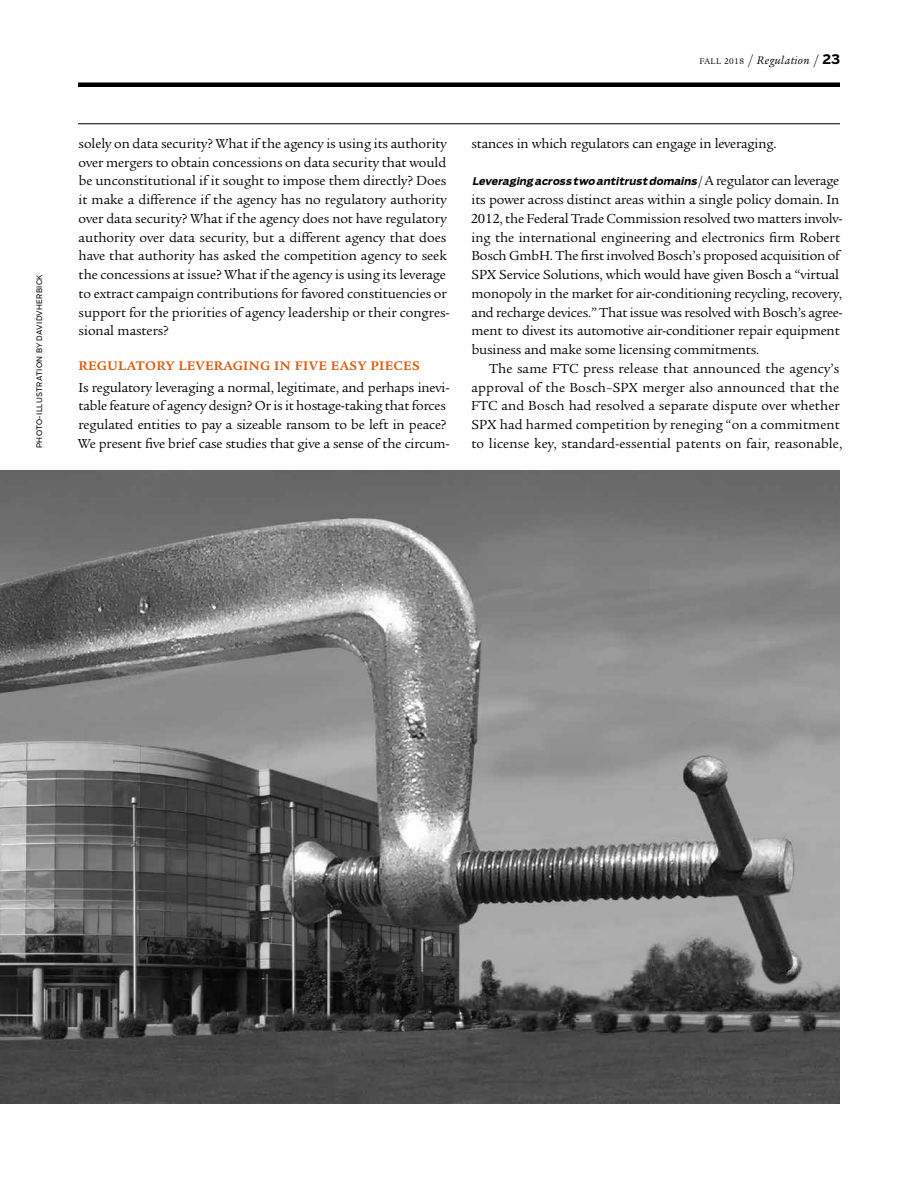
<style>
.page{position:relative;width:918px;height:1188px;background:#fff}
.page>*{position:absolute;margin:0;border:0;box-sizing:border-box;transform-origin:0 0}
.t1{font:14.25px/18.8px "Legacy Serif ITC Pro";letter-spacing:-.01em;color:#000}
.t2{font:14.25px "Legacy Serif ITC Pro";letter-spacing:.01em;color:#000}
.t3{font:700 13.5px "Legacy Serif ITC Pro";letter-spacing:.025em;color:#db6015}
.t4{font:italic 12px "Legacy Serif ITC Pro";letter-spacing:.04em;color:#000}
.t5{font:italic 700 10.5px "Boomer";color:#000}
.t6{font:7.5px "Boomer";letter-spacing:.05em;color:#000}
.s1{font-style:normal;font-size:9px}
.s2{font-style:normal;font-size:13.5px}
.s3{font-family:"Boomer";font-weight:700;font-style:normal;font-size:13.5px}
.s4{font-weight:300;font-style:normal;font-size:16.5px}
.s5{font-family:"Legacy Serif ITC Pro";font-weight:400;font-style:normal;font-size:14.25px}
</style>
<div class="page">
<hr style="left:78px;top:123px;width:762px;height:1px;background:#000">
<div style="left:78px;top:82px;width:762px;height:5px;background:#000"></div>
<img style="left:0;top:470px;width:840px;height:634px">
<p class="t6" style="left:35px;top:448px;width:175px;rotate:-90deg">PHOTO-ILLUSTRATION BY DAVIDVHERBICK</p>
<p class="t4" style="left:699px;top:52px;width:142px"><span class="s1">FALL 2018</span> <span class="s2">/</span> Regulation <span class="s2">/</span> <span class="s3">23</span></p>
<p class="t1" style="left:79px;top:134px;width:373px">solely on data security? What if the agency is using its authority over mergers to obtain concessions on data security that would be unconstitutional if it sought to impose them directly? Does it make a difference if the agency has no regulatory authority over data security? What if the agency does not have regulatory authority over data security, but a different agency that does have that authority has asked the competition agency to seek the concessions at issue? What if the agency is using its leverage to extract campaign contributions for favored constituencies or support for the priorities of agency leadership or their congres&shy;sional masters?</p>
<p class="t3" style="left:78px;top:357px;width:343px">REGULATORY LEVERAGING IN FIVE EASY PIECES</p>
<p class="t1" style="left:78px;top:377px;width:373px">Is regulatory leveraging a normal, legitimate, and perhaps inevi&shy;table feature of agency design? Or is it hostage-taking that forces regulated entities to pay a sizeable ransom to be left in peace?<br>We present five brief case studies that give a sense of the circum-</p>
<p class="t1" style="left:472px;top:134px;width:306px">stances in which regulators can engage in leveraging.</p>
<p class="t5" style="left:472px;top:175px;width:369px">Leveraging across two antitrust domains <span class="s4">/</span> <span class="s5">A r e g u l a t o r c a n l eve r ag e</span></p>
<p class="t1" style="left:471px;top:190px;width:374px">its power across distinct areas within a single policy domain. In 2012, the Federal Trade Commission resolved two matters involv&shy;ing the international engineering and electronics firm Robert Bosch GmbH. The first involved Bosch’s proposed acquisition of SPX Service Solutions, which would have given Bosch a “virtual monopoly in the market for air-conditioning recycling, recovery, and recharge devices.” That issue was resolved with Bosch’s agree&shy;ment to divest its automotive air-conditioner repair equipment business and make some licensing commitments.</p>
<p class="t1" style="left:471px;top:359px;width:370px;text-align:justify;text-indent:18px">The same FTC press release that announced the agency’s approval of the Bosch–SPX merger also announced that the FTC and Bosch had resolved a separate dispute over whether SPX had harmed competition by reneging “on a commitment</p>
<p class="t2" style="left:472px;top:435px;width:372px">to license key, standard-essential patents on fair, reasonable,</p>
</div>
